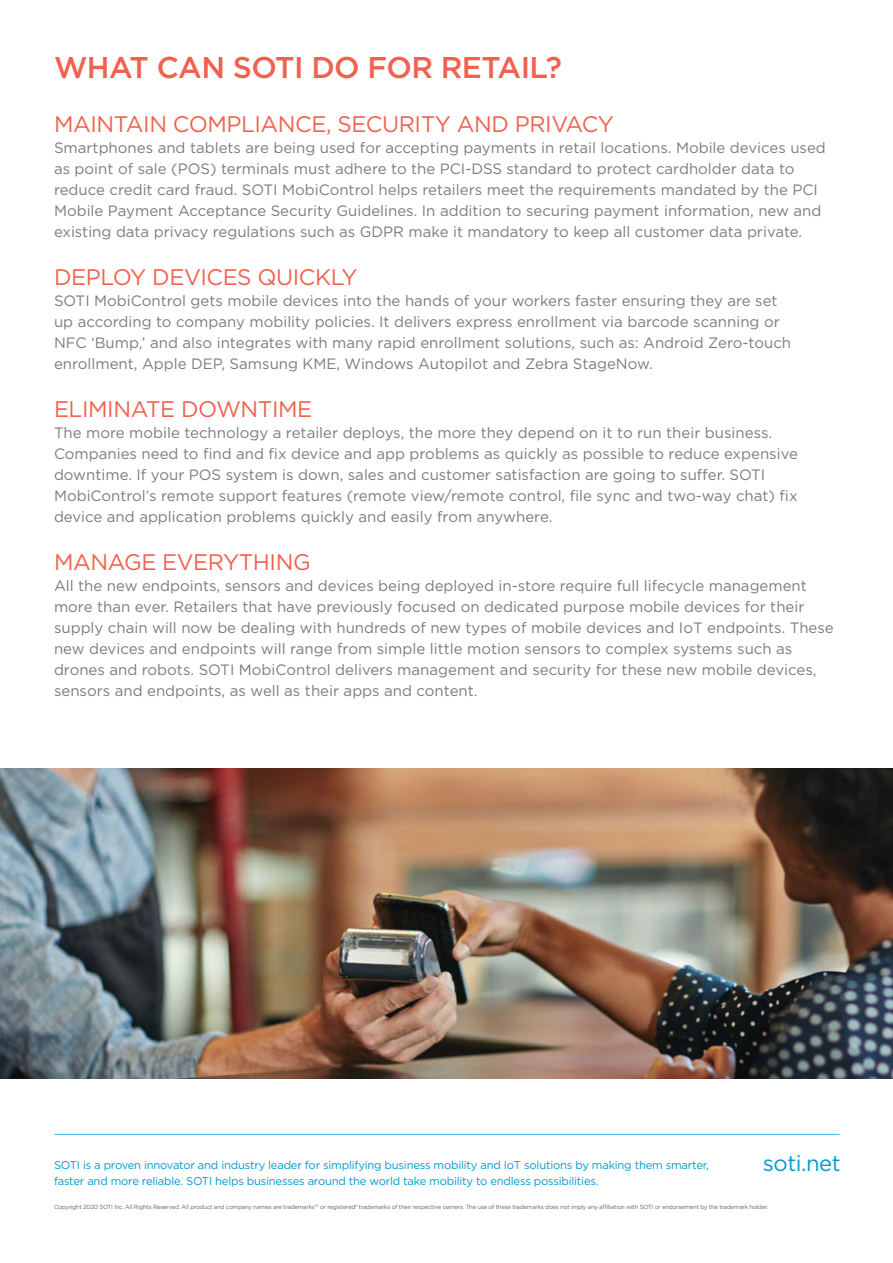
<style>
.page{position:relative;width:893px;height:1263px;background:#fff}
.page>*{position:absolute;margin:0;border:0;box-sizing:border-box;transform-origin:0 0}
.t1{font:500 30px "Gotham";letter-spacing:-.02em;color:#f1614e}
.t2{font:22.5px "Gotham";letter-spacing:-.02em;color:#f1614e}
.t3{font:22.05px "Gotham";letter-spacing:-.02em;color:#009ad4}
.t4{font:15px/21px "Gotham";color:#7c7c81}
.t5{font:11.25px/15.6px "Gotham";letter-spacing:-.02em;color:#009ad4}
.t6{font:6px "Gotham Rounded";letter-spacing:-.04em;color:#62656a}
</style>
<div class="page">
<img style="left:0;top:768px;width:893px;height:311px">
<hr style="left:54px;top:1134px;width:785px;height:1px;background:#30b7ea">
<h1 class="t1" style="left:54px;top:48px;width:509px">WHAT CAN SOTI DO FOR RETAIL?</h1>
<h2 class="t2" style="left:54px;top:110px;width:561px">MAINTAIN COMPLIANCE, SECURITY AND PRIVACY</h2>
<p class="t4" style="left:54px;top:137px;width:773px">Smartphones and tablets are being used for accepting payments in retail locations. Mobile devices used as point of sale (POS) terminals must adhere to the PCI-DSS standard to protect cardholder data to reduce credit card fraud. SOTI MobiControl helps retailers meet the requirements mandated by the PCI Mobile Payment Acceptance Security Guidelines. In addition to securing payment information, new and existing data privacy regulations such as GDPR make it mandatory to keep all customer data private.</p>
<h2 class="t2" style="left:54px;top:263px;width:305px">DEPLOY DEVICES QUICKLY</h2>
<p class="t4" style="left:54px;top:290px;width:739px">SOTI MobiControl gets mobile devices into the hands of your workers faster ensuring they are set up according to company mobility policies. It delivers express enrollment via barcode scanning or NFC ‘Bump,’ and also integrates with many rapid enrollment solutions, such as: Android Zero-touch enrollment, Apple DEP, Samsung KME, Windows Autopilot and Zebra StageNow.</p>
<h2 class="t2" style="left:54px;top:395px;width:260px">ELIMINATE DOWNTIME</h2>
<p class="t4" style="left:54px;top:422px;width:745px">The more mobile technology a retailer deploys, the more they depend on it to run their business.<br>Companies need to find and fix device and app problems as quickly as possible to reduce expensive downtime. If your POS system is down, sales and customer satisfaction are going to suffer. SOTI MobiControl’s remote support features (remote view/remote control, file sync and two-way chat) fix device and application problems quickly and easily from anywhere.</p>
<h2 class="t2" style="left:54px;top:548px;width:258px">MANAGE EVERYTHING</h2>
<p class="t4" style="left:54px;top:575px;width:781px">All the new endpoints, sensors and devices being deployed in-store require full lifecycle management more than ever. Retailers that have previously focused on dedicated purpose mobile devices for their supply chain will now be dealing with hundreds of new types of mobile devices and IoT endpoints. These new devices and endpoints will range from simple little motion sensors to complex systems such as drones and robots. SOTI MobiControl delivers management and security for these new mobile devices, sensors and endpoints, as well as their apps and content.</p>
<p class="t5" style="left:54px;top:1157px;width:656px">SOTI is a proven innovator and industry leader for simplifying business mobility and IoT solutions by making them smarter, faster and more reliable. SOTI helps businesses around the world take mobility to endless possibilities.</p>
<h3 class="t3" style="left:763px;top:1149px;width:79px">soti.net</h3>
<p class="t6" style="left:54px;top:1203px;width:716px">Copyright 2020 SOTI Inc. All Rights Reserved. All product and company names are trademarks™ or registered® trademarks of their respective owners. The use of these trademarks does not imply any affiliation with SOTI or endorsement by the trademark holder.</p>
</div>
